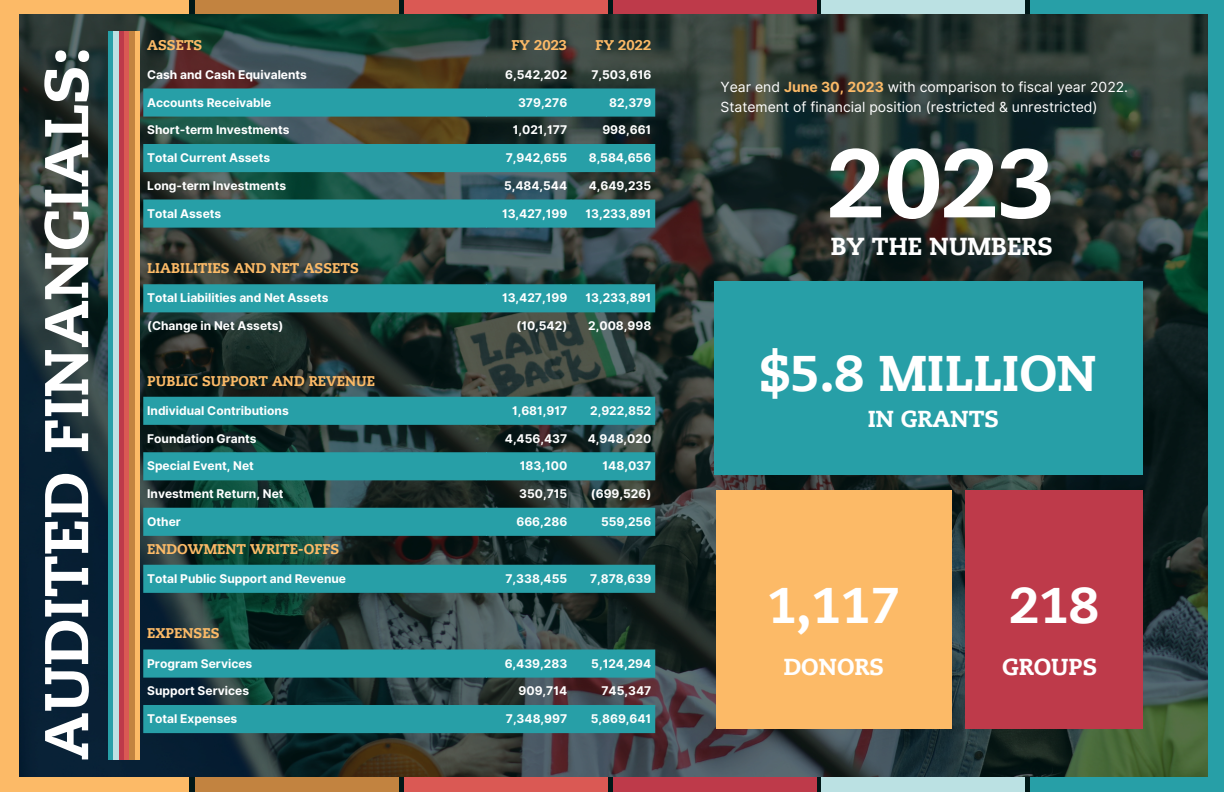
<style>
.page{position:relative;width:1224px;height:792px;background:#fff}
.page>*{position:absolute;margin:0;border:0;box-sizing:border-box;transform-origin:0 0}
.t1{font:800 96.2px "Caecilia LT Pro 85";color:#fff}
.t2{font:800 61.5px "Caecilia LT Pro 85";color:#fff}
.t3{font:800 49.9px "Caecilia LT Pro 85";color:#fff}
.t4{font:800 24.5px "Caecilia LT Pro 85";color:#fff}
.t5{font:800 23px "Caecilia LT Pro 85";color:#fff}
.t6{font:14px/19.5px "Inter";color:#fff}
.t7{font:800 14px "Caecilia LT Pro 85";color:#fcba67}
.t8{font:700 12px "Inter";color:#fff}
.s1{font-weight:700;color:#fcba67}
</style>
<div class="page">
<div style="left:1030px;top:0;width:194px;height:792px;background:#279fa7"></div>
<div style="left:613px;top:0;width:203px;height:792px;background:#be3a4a"></div>
<div style="left:0;top:0;width:189px;height:792px;background:#fcba67"></div>
<div style="left:822px;top:0;width:203px;height:792px;background:#bbe1e3"></div>
<div style="left:404px;top:0;width:203px;height:792px;background:#da5954"></div>
<div style="left:195px;top:0;width:203px;height:792px;background:#c28340"></div>
<img style="left:19px;top:15px;width:1189px;height:762px">
<div style="left:108px;top:32px;width:6px;height:728px;background:#279fa7"></div>
<div style="left:119px;top:32px;width:5px;height:728px;background:#be3a4a"></div>
<div style="left:134px;top:32px;width:5px;height:728px;background:#fcba67"></div>
<div style="left:114px;top:32px;width:5px;height:728px;background:#bbe1e3"></div>
<div style="left:124px;top:32px;width:5px;height:728px;background:#da5954"></div>
<div style="left:130px;top:32px;width:5px;height:728px;background:#c28340"></div>
<svg style="left:143px;top:88px;width:512px;height:645px;background:#266466"></svg>
<div style="left:714px;top:282px;width:429px;height:193px;background:#279fa7"></div>
<div style="left:716px;top:490px;width:236px;height:239px;background:#fcba67"></div>
<div style="left:965px;top:490px;width:178px;height:239px;background:#be3a4a"></div>
<h5 class="t2" style="left:41px;top:760px;width:715px;rotate:-90deg">AUDITED FINANCIALS:</h5>
<p class="t7" style="left:147px;top:39px;width:57px">ASSETS</p>
<h2 class="t7" style="left:512px;top:39px;width:57px">FY 2023</h2>
<p class="t7" style="left:596px;top:39px;width:57px">FY 2022</p>
<p class="t8" style="left:147px;top:67px;width:161px">Cash and Cash Equivalents</p>
<p class="t8" style="left:505px;top:67px;width:63px">6,542,202</p>
<p class="t8" style="left:591px;top:67px;width:61px">7,503,616</p>
<p class="t8" style="left:147px;top:95px;width:126px">Accounts Receivable</p>
<p class="t8" style="left:518px;top:95px;width:51px">379,276</p>
<p class="t8" style="left:609px;top:95px;width:44px">82,379</p>
<p class="t8" style="left:147px;top:123px;width:144px">Short-term Investments</p>
<p class="t8" style="left:513px;top:123px;width:56px">1,021,177</p>
<p class="t8" style="left:602px;top:123px;width:50px">998,661</p>
<p class="t8" style="left:147px;top:151px;width:124px">Total Current Assets</p>
<p class="t8" style="left:506px;top:151px;width:63px">7,942,655</p>
<p class="t8" style="left:589px;top:151px;width:64px">8,584,656</p>
<p class="t8" style="left:147px;top:178px;width:140px">Long-term Investments</p>
<p class="t8" style="left:504px;top:178px;width:65px">5,484,544</p>
<p class="t8" style="left:589px;top:178px;width:64px">4,649,235</p>
<p class="t8" style="left:147px;top:206px;width:76px">Total Assets</p>
<p class="t8" style="left:502px;top:206px;width:67px">13,427,199</p>
<p class="t8" style="left:586px;top:206px;width:67px">13,233,891</p>
<p class="t7" style="left:147px;top:262px;width:213px">LIABILITIES AND NET ASSETS</p>
<p class="t8" style="left:147px;top:291px;width:183px">Total Liabilities and Net Assets</p>
<p class="t8" style="left:502px;top:291px;width:67px">13,427,199</p>
<p class="t8" style="left:586px;top:291px;width:67px">13,233,891</p>
<p class="t8" style="left:147px;top:319px;width:138px">(Change in Net Assets)</p>
<p class="t8" style="left:516px;top:319px;width:52px">(10,542)</p>
<p class="t8" style="left:588px;top:319px;width:65px">2,008,998</p>
<p class="t7" style="left:147px;top:375px;width:229px">PUBLIC SUPPORT AND REVENUE</p>
<p class="t8" style="left:147px;top:403px;width:143px">Individual Contributions</p>
<p class="t8" style="left:512px;top:403px;width:57px">1,681,917</p>
<p class="t8" style="left:590px;top:403px;width:63px">2,922,852</p>
<p class="t8" style="left:147px;top:431px;width:111px">Foundation Grants</p>
<p class="t8" style="left:505px;top:431px;width:64px">4,456,437</p>
<p class="t8" style="left:588px;top:431px;width:65px">4,948,020</p>
<p class="t8" style="left:147px;top:459px;width:108px">Special Event, Net</p>
<p class="t8" style="left:520px;top:459px;width:49px">183,100</p>
<p class="t8" style="left:603px;top:459px;width:50px">148,037</p>
<p class="t8" style="left:147px;top:487px;width:138px">Investment Return, Net</p>
<p class="t8" style="left:519px;top:487px;width:50px">350,715</p>
<p class="t8" style="left:591px;top:487px;width:62px">(699,526)</p>
<p class="t8" style="left:147px;top:514px;width:35px">Other</p>
<p class="t8" style="left:516px;top:514px;width:52px">666,286</p>
<p class="t8" style="left:601px;top:514px;width:52px">559,256</p>
<p class="t7" style="left:147px;top:543px;width:194px">ENDOWMENT WRITE-OFFS</p>
<p class="t8" style="left:147px;top:571px;width:200px">Total Public Support and Revenue</p>
<p class="t8" style="left:505px;top:571px;width:63px">7,338,455</p>
<p class="t8" style="left:590px;top:571px;width:63px">7,878,639</p>
<p class="t7" style="left:147px;top:628px;width:74px">EXPENSES</p>
<p class="t8" style="left:147px;top:656px;width:107px">Program Services</p>
<p class="t8" style="left:505px;top:656px;width:64px">6,439,283</p>
<p class="t8" style="left:591px;top:656px;width:61px">5,124,294</p>
<p class="t8" style="left:147px;top:684px;width:103px">Support Services</p>
<p class="t8" style="left:519px;top:684px;width:50px">909,714</p>
<p class="t8" style="left:601px;top:684px;width:51px">745,347</p>
<p class="t8" style="left:147px;top:712px;width:92px">Total Expenses</p>
<p class="t8" style="left:506px;top:712px;width:63px">7,348,997</p>
<p class="t8" style="left:591px;top:712px;width:62px">5,869,641</p>
<h4 class="t6" style="left:720px;top:77px;width:409px">Year end <span class="s1">June 30, 2023</span> with comparison to fiscal year 2022.<br>Statement of financial position (restricted &amp; unrestricted)</h4>
<h4 class="t1" style="left:828px;top:143px;width:229px">2023</h4>
<h5 class="t4" style="left:831px;top:237px;width:224px">BY THE NUMBERS</h5>
<p class="t3" style="left:761px;top:353px;width:338px">$5.8 MILLION</p>
<p class="t5" style="left:868px;top:410px;width:133px">IN GRANTS</p>
<p class="t3" style="left:767px;top:585px;width:134px">1,117</p>
<h1 class="t5" style="left:784px;top:657px;width:102px">DONORS</h1>
<h5 class="t3" style="left:1010px;top:585px;width:90px">218</h5>
<h3 class="t5" style="left:1002px;top:657px;width:97px">GROUPS</h3>
</div>
